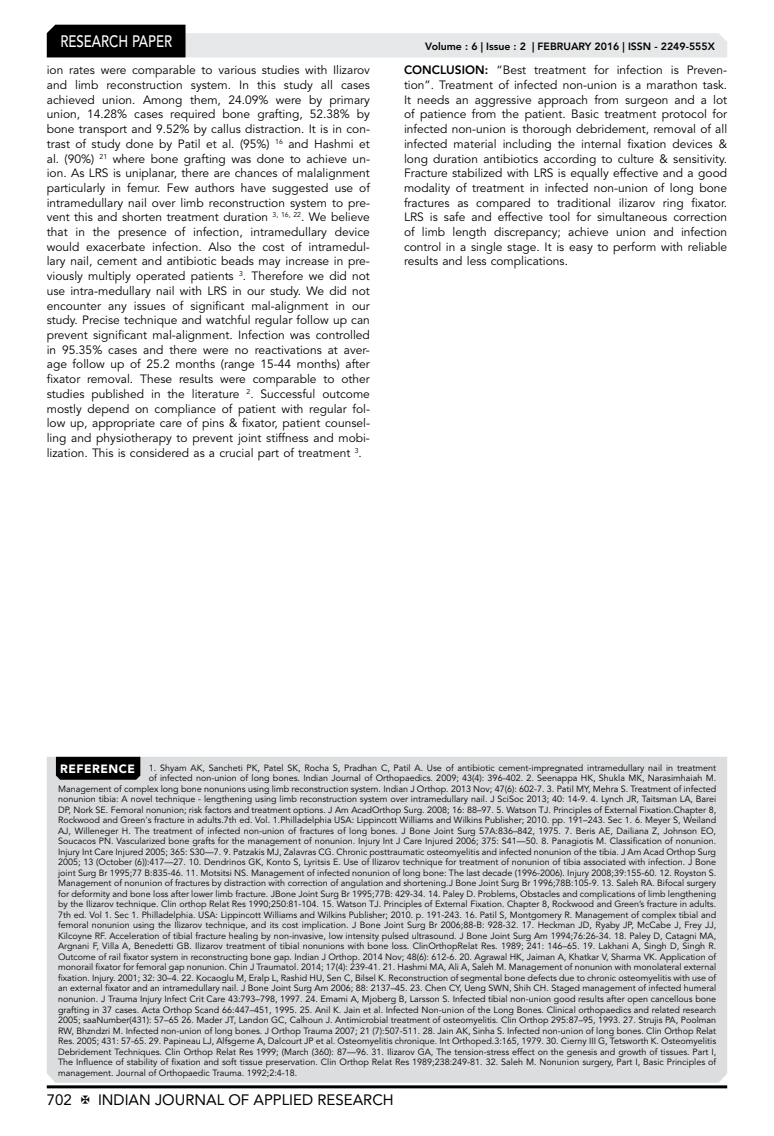
<style>
.page{position:relative;width:774px;height:1136px;background:#fff}
.page>*{position:absolute;margin:0;border:0;box-sizing:border-box;transform-origin:0 0}
.t1{font:500 16.5px "Avenir LT Std";color:#fff;scale:.8 1}
.t2{font:15px "Avenir LT Std";color:#000}
.t3{font:12px/14.7px "Avenir LT Std";color:#000;text-align:justify}
.t4{font:800 10.5px "Avenir LT Std";color:#000}
.t5{font:9px "Avenir LT Std";color:#000}
.s1{font-weight:800}
.s2{font-weight:900;font-size:12px;color:#fff}
</style>
<div class="page">
<hr style="left:47px;top:1085px;width:680px;height:3px;background:#000">
<svg style="left:47px;top:25px;width:680px;height:32px"></svg>
<div style="left:47px;top:756px;width:680px;height:326px;background:#dcddde"></div>
<div style="left:56px;top:756px;width:84px;height:23px;background:#000"></div>
<h1 class="t1" style="left:60px;top:32px;width:139px">RESEARCH PAPER</h1>
<p class="t4" style="left:425px;top:41px;width:291px">Volume : 6 | Issue : 2 | FEBRUARY 2016 | ISSN - 2249-555X</p>
<p class="t3" style="left:47px;top:63px;width:325px">ion rates were comparable to various studies with Ilizarov and limb reconstruction system. In this study all cases achieved union. Among them, 24.09% were by primary union, 14.28% cases required bone grafting, 52.38% by bone transport and 9.52% by callus distraction. It is in con&shy;trast of study done by Patil et al. (95%) <sup>16</sup> and Hashmi et al. (90%) <sup>21</sup> where bone grafting was done to achieve un&shy;ion. As LRS is uniplanar, there are chances of malalignment particularly in femur. Few authors have suggested use of intramedullary nail over limb reconstruction system to pre&shy;vent this and shorten treatment duration <sup>3,</sup> <sup>16,</sup> <sup>22</sup>. We believe that in the presence of infection, intramedullary device would exacerbate infection. Also the cost of intramedul&shy;lary nail, cement and antibiotic beads may increase in pre&shy;viously multiply operated patients <sup>3</sup>. Therefore we did not use intra-medullary nail with LRS in our study. We did not encounter any issues of significant mal-alignment in our study. Precise technique and watchful regular follow up can prevent significant mal-alignment. Infection was controlled in 95.35% cases and there were no reactivations at aver&shy;age follow up of 25.2 months (range 15-44 months) after fixator removal. These results were comparable to other studies published in the literature <sup>2</sup>. Successful outcome mostly depend on compliance of patient with regular fol&shy;low up, appropriate care of pins &amp; fixator, patient counsel&shy;ling and physiotherapy to prevent joint stiffness and mobi&shy;lization. This is considered as a crucial part of treatment <sup>3</sup>.</p>
<p class="t3" style="left:404px;top:63px;width:325px"><span class="s1">CONCLUSION:</span> “Best treatment for infection is Preven&shy;tion”. Treatment of infected non-union is a marathon task.<br>It needs an aggressive approach from surgeon and a lot of patience from the patient. Basic treatment protocol for infected non-union is thorough debridement, removal of all infected material including the internal fixation devices &amp; long duration antibiotics according to culture &amp; sensitivity.<br>Fracture stabilized with LRS is equally effective and a good modality of treatment in infected non-union of long bone fractures as compared to traditional ilizarov ring fixator.<br>LRS is safe and effective tool for simultaneous correction of limb length discrepancy; achieve union and infection control in a single stage. It is easy to perform with reliable results and less complications.</p>
<p class="t5" style="left:60px;top:762px;width:657px"><span class="s2">REFERENCE</span> 1. Shyam AK, Sancheti PK, Patel SK, Rocha S, Pradhan C, Patil A. Use of antibiotic cement-impregnated intramedullary nail in treatment</p>
<p class="t5" style="left:149px;top:773px;width:569px">of infected non-union of long bones. Indian Journal of Orthopaedics. 2009; 43(4): 396-402. 2. Seenappa HK, Shukla MK, Narasimhaiah M.</p>
<p class="t5" style="left:58px;top:783px;width:660px">Management of complex long bone nonunions using limb reconstruction system. Indian J Orthop. 2013 Nov; 47(6): 602-7. 3. Patil MY, Mehra S. Treatment of infected</p>
<p class="t5" style="left:58px;top:794px;width:659px">nonunion tibia: A novel technique - lengthening using limb reconstruction system over intramedullary nail. J SciSoc 2013; 40: 14-9. 4. Lynch JR, Taitsman LA, Barei</p>
<p class="t5" style="left:58px;top:804px;width:660px">DP, Nork SE. Femoral nonunion; risk factors and treatment options. J Am AcadOrthop Surg. 2008; 16: 88–97. 5. Watson TJ. Principles of External Fixation.Chapter 8,</p>
<p class="t5" style="left:58px;top:815px;width:659px">Rockwood and Green's fracture in adults.7th ed. Vol. 1.Philladelphia USA: Lippincott Williams and Wilkins Publisher; 2010. pp. 191–243. Sec 1. 6. Meyer S, Weiland</p>
<p class="t5" style="left:58px;top:825px;width:659px">AJ, Willeneger H. The treatment of infected non-union of fractures of long bones. J Bone Joint Surg 57A:836–842, 1975. 7. Beris AE, Dailiana Z, Johnson EO,</p>
<p class="t5" style="left:58px;top:836px;width:660px">Soucacos PN. Vascularized bone grafts for the management of nonunion. Injury Int J Care Injured 2006; 375: S41—50. 8. Panagiotis M. Classification of nonunion.</p>
<p class="t5" style="left:58px;top:846px;width:659px">Injury Int Care Injured 2005; 365: S30—7. 9. Patzakis MJ, Zalavras CG. Chronic posttraumatic osteomyelitis and infected nonunion of the tibia. J Am Acad Orthop Surg</p>
<p class="t5" style="left:58px;top:857px;width:660px">2005; 13 (October (6)):417—27. 10. Dendrinos GK, Konto S, Lyritsis E. Use of Ilizarov technique for treatment of nonunion of tibia associated with infection. J Bone</p>
<p class="t5" style="left:58px;top:867px;width:660px">joint Surg Br 1995;77 B:835‑46. 11. Motsitsi NS. Management of infected nonunion of long bone: The last decade (1996‑2006). Injury 2008;39:155‑60. 12. Royston S.</p>
<p class="t5" style="left:58px;top:878px;width:659px">Management of nonunion of fractures by distraction with correction of angulation and shortening.J Bone Joint Surg Br 1996;78B:105‑9. 13. Saleh RA. Bifocal surgery</p>
<p class="t5" style="left:58px;top:888px;width:659px">for deformity and bone loss after lower limb fracture. JBone Joint Surg Br 1995;77B: 429‑34. 14. Paley D. Problems, Obstacles and complications of limb lengthening</p>
<p class="t5" style="left:58px;top:899px;width:660px">by the Ilizarov technique. Clin orthop Relat Res 1990;250:81‑104. 15. Watson TJ. Principles of External Fixation. Chapter 8, Rockwood and Green’s fracture in adults.</p>
<p class="t5" style="left:58px;top:909px;width:659px">7th ed. Vol 1. Sec 1. Philladelphia. USA: Lippincott Williams and Wilkins Publisher; 2010. p. 191‑243. 16. Patil S, Montgomery R. Management of complex tibial and</p>
<p class="t5" style="left:58px;top:920px;width:660px">femoral nonunion using the Ilizarov technique, and its cost implication. J Bone Joint Surg Br 2006;88‑B: 928‑32. 17. Heckman JD, Ryaby JP, McCabe J, Frey JJ,</p>
<p class="t5" style="left:58px;top:930px;width:660px">Kilcoyne RF. Acceleration of tibial fracture healing by non‑invasive, low intensity pulsed ultrasound. J Bone Joint Surg Am 1994;76:26‑34. 18. Paley D, Catagni MA,</p>
<p class="t5" style="left:58px;top:941px;width:660px">Argnani F, Villa A, Benedetti GB. Ilizarov treatment of tibial nonunions with bone loss. ClinOrthopRelat Res. 1989; 241: 146–65. 19. Lakhani A, Singh D, Singh R.</p>
<p class="t5" style="left:58px;top:951px;width:660px">Outcome of rail fixator system in reconstructing bone gap. Indian J Orthop. 2014 Nov; 48(6): 612-6. 20. Agrawal HK, Jaiman A, Khatkar V, Sharma VK. Application of</p>
<p class="t5" style="left:58px;top:962px;width:659px">monorail fixator for femoral gap nonunion. Chin J Traumatol. 2014; 17(4): 239-41. 21. Hashmi MA, Ali A, Saleh M. Management of nonunion with monolateral external</p>
<p class="t5" style="left:58px;top:972px;width:659px">fixation. Injury. 2001; 32: 30–4. 22. Kocaoglu M, Eralp L, Rashid HU, Sen C, Bilsel K. Reconstruction of segmental bone defects due to chronic osteomyelitis with use of</p>
<p class="t5" style="left:58px;top:983px;width:660px">an external fixator and an intramedullary nail. J Bone Joint Surg Am 2006; 88: 2137–45. 23. Chen CY, Ueng SWN, Shih CH. Staged management of infected humeral</p>
<p class="t5" style="left:58px;top:993px;width:660px">nonunion. J Trauma Injury Infect Crit Care 43:793–798, 1997. 24. Emami A, Mjoberg B, Larsson S. Infected tibial non-union good results after open cancellous bone</p>
<p class="t5" style="left:58px;top:1004px;width:660px">grafting in 37 cases. Acta Orthop Scand 66:447–451, 1995. 25. Anil K. Jain et al. Infected Non-union of the Long Bones. Clinical orthopaedics and related research</p>
<p class="t5" style="left:58px;top:1014px;width:659px">2005; saaNumber(431): 57–65 26. Mader JT, Landon GC, Calhoun J. Antimicrobial treatment of osteomyelitis. Clin Orthop 295:87–95, 1993. 27. Strujis PA, Poolman</p>
<p class="t5" style="left:58px;top:1025px;width:660px">RW, Bhzndzri M. Infected non-union of long bones. J Orthop Trauma 2007; 21 (7):507-511. 28. Jain AK, Sinha S. Infected non-union of long bones. Clin Orthop Relat</p>
<p class="t5" style="left:58px;top:1035px;width:660px">Res. 2005; 431: 57-65. 29. Papineau LJ, Alfsgerne A, Dalcourt JP et al. Osteomyelitis chronique. Int Orthoped.3:165, 1979. 30. Cierny III G, Tetsworth K. Osteomyelitis</p>
<p class="t5" style="left:58px;top:1046px;width:660px">Debridement Techniques. Clin Orthop Relat Res 1999; (March (360): 87—96. 31. Ilizarov GA, The tension‑stress effect on the genesis and growth of tissues. Part I,</p>
<p class="t5" style="left:58px;top:1056px;width:659px">The Influence of stability of fixation and soft tissue preservation. Clin Orthop Relat Res 1989;238:249‑81. 32. Saleh M. Nonunion surgery, Part I, Basic Principles of</p>
<p class="t5" style="left:58px;top:1067px;width:241px">management. Journal of Orthopaedic Trauma. 1992;2:4‑18.</p>
<h2 class="t2" style="left:47px;top:1090px;width:27px">702</h2>
<h2 class="t2" style="left:98px;top:1090px;width:297px">INDIAN JOURNAL OF APPLIED RESEARCH</h2>
</div>
